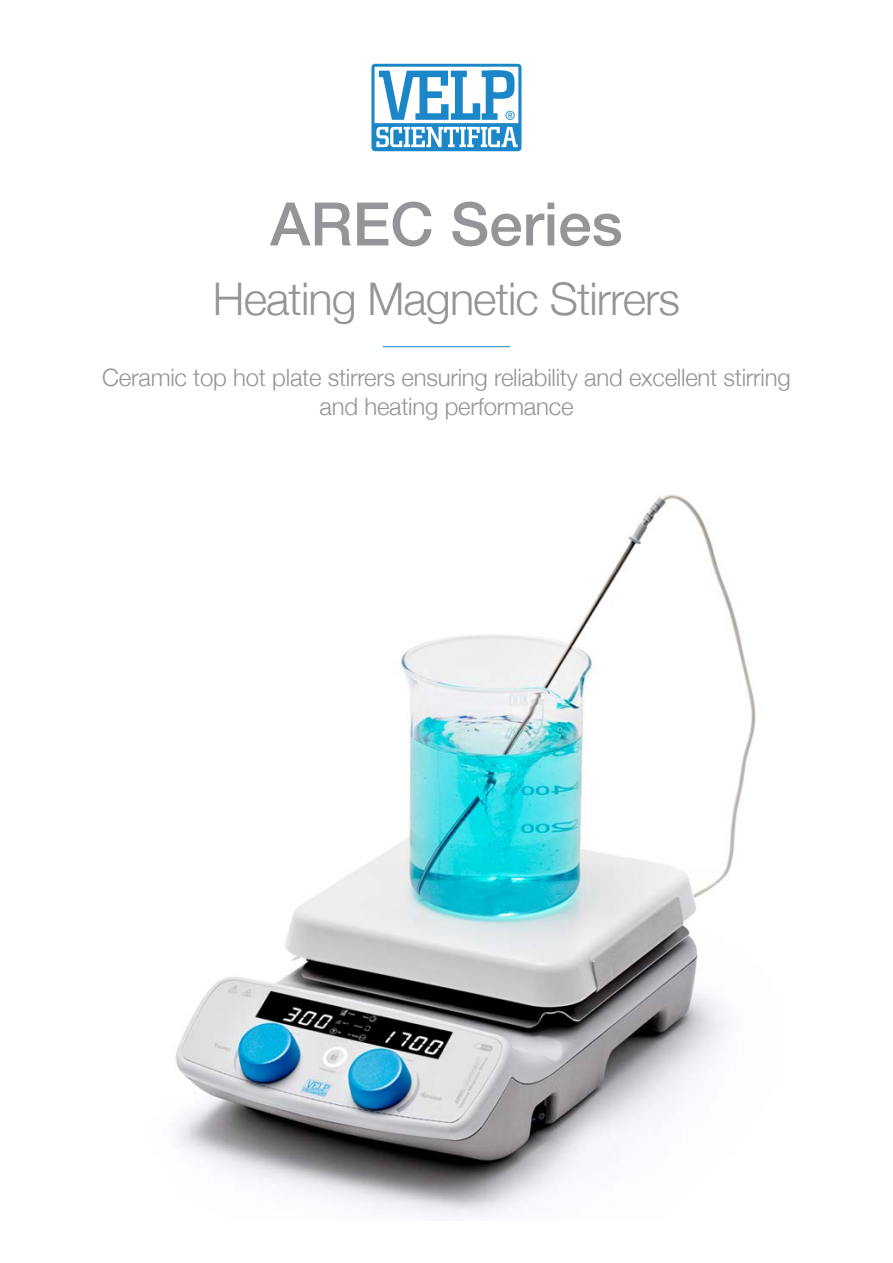
<style>
.page{position:relative;width:893px;height:1263px;background:#fff}
.page>*{position:absolute;margin:0;border:0;box-sizing:border-box;transform-origin:0 0}
.t1{font:500 60px "Helvetica Neue";color:#939598}
.t2{font:300 45px "Helvetica Neue";letter-spacing:-.02em;color:#939598}
.t3{font:300 24px "Helvetica Neue";letter-spacing:-.01em;color:#939598}
</style>
<div class="page">
<svg style="left:371px;top:64px;width:150px;height:87px"></svg>
<hr style="left:383px;top:346px;width:127px;height:1px;background:#1b87c9">
<img style="left:175px;top:494px;width:581px;height:721px">
<p class="t1" style="left:270px;top:176px;width:354px">AREC Series</p>
<p class="t2" style="left:213px;top:263px;width:469px">Heating Magnetic Stirrers</p>
<p class="t3" style="left:102px;top:358px;width:690px">Ceramic top hot plate stirrers ensuring reliability and excellent stirring</p>
<p class="t3" style="left:319px;top:387px;width:255px">and heating performance</p>
</div>
